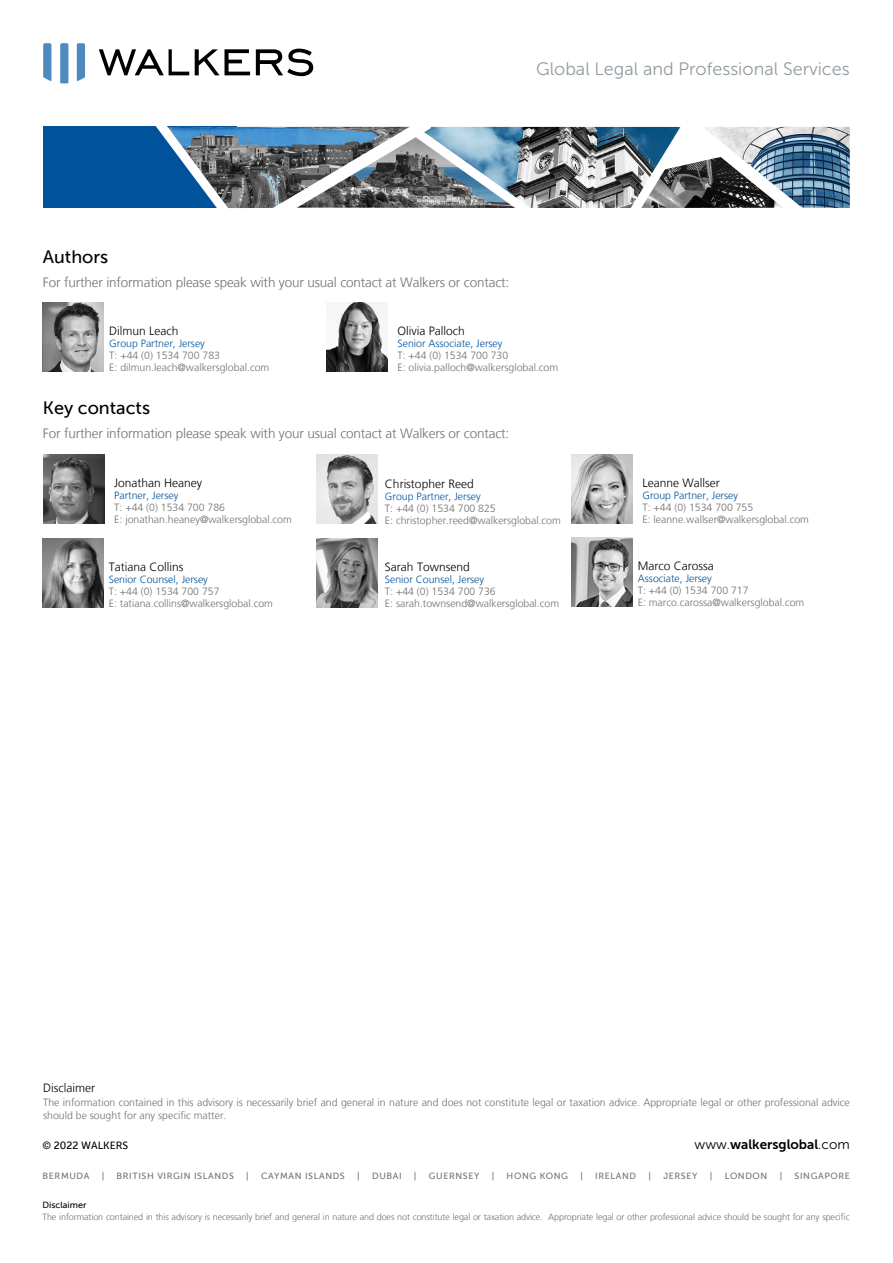
<style>
.page{position:relative;width:893px;height:1263px;background:#fff}
.page>*{position:absolute;margin:0;border:0;box-sizing:border-box;transform-origin:0 0}
.t1{font:18px "Museo Sans 300";color:#949ca1}
.t2{font:18px "Museo Sans 500";color:#000}
.t3{font:300 13.5px "Frutiger LT";letter-spacing:-.01em;color:#717073}
.t4{font:13.5px "Museo Sans 700";color:#000}
.t5{font:300 12px "Frutiger LT";color:#000}
.t6{font:300 10.5px/12px "Frutiger LT";color:#717073}
.t7{font:300 10.5px "Frutiger LT";color:#00539b}
.t8{font:10.5px "Museo Sans 500";color:#000}
.t9{font:300 9px "Frutiger LT";letter-spacing:-.01em;color:#717073}
.t10{font:9px "Museo Sans 500";letter-spacing:.065em;color:#717073}
.t11{font:9px "Museo Sans 500";color:#000}
.s1{font-family:"Museo Sans 300"}
</style>
<div class="page">
<svg style="left:99px;top:49px;width:90px;height:26px"></svg>
<svg style="left:195px;top:49px;width:55px;height:26px"></svg>
<svg style="left:256px;top:49px;width:57px;height:27px"></svg>
<svg style="left:43px;top:43px;width:8px;height:38px"></svg>
<svg style="left:60px;top:43px;width:8px;height:40px"></svg>
<svg style="left:77px;top:43px;width:8px;height:38px"></svg>
<div style="left:43px;top:127px;width:194px;height:81px;background:#00539b"></div>
<img style="left:237px;top:127px;width:383px;height:81px">
<img style="left:819px;top:127px;width:31px;height:81px">
<svg style="left:145px;top:126px;width:92px;height:82px"></svg>
<svg style="left:258px;top:126px;width:288px;height:82px;background:#7d8c96"></svg>
<svg style="left:620px;top:126px;width:199px;height:82px"></svg>
<img style="left:43px;top:303px;width:61px;height:69px">
<img style="left:326px;top:303px;width:61px;height:69px">
<img style="left:317px;top:455px;width:60px;height:69px">
<img style="left:43px;top:455px;width:61px;height:69px">
<img style="left:317px;top:538px;width:60px;height:69px">
<img style="left:571px;top:455px;width:61px;height:69px">
<img style="left:42px;top:538px;width:61px;height:69px">
<img style="left:571px;top:538px;width:61px;height:69px">
<h1 class="t1" style="left:536px;top:59px;width:315px">Global Legal and Professional Services</h1>
<h1 class="t2" style="left:43px;top:247px;width:67px">Authors</h1>
<p class="t3" style="left:43px;top:275px;width:468px">For further information please speak with your usual contact at Walkers or contact:</p>
<p class="t5" style="left:109px;top:324px;width:71px">Dilmun Leach</p>
<p class="t7" style="left:109px;top:337px;width:97px">Group Partner, Jersey</p>
<p class="t6" style="left:109px;top:350px;width:162px">T: +44 (0) 1534 700 783<br>E: dilmun.leach@walkersglobal.com</p>
<p class="t5" style="left:397px;top:324px;width:69px">Olivia Palloch</p>
<p class="t7" style="left:397px;top:337px;width:106px">Senior Associate, Jersey</p>
<p class="t6" style="left:397px;top:350px;width:162px">T: +44 (0) 1534 700 730<br>E: olivia.palloch@walkersglobal.com</p>
<h1 class="t2" style="left:43px;top:398px;width:109px">Key contacts</h1>
<p class="t3" style="left:43px;top:425px;width:468px">For further information please speak with your usual contact at Walkers or contact:</p>
<p class="t5" style="left:385px;top:477px;width:90px">Christopher Reed</p>
<p class="t7" style="left:385px;top:490px;width:97px">Group Partner, Jersey</p>
<p class="t6" style="left:385px;top:502px;width:177px">T: +44 (0) 1534 700 825<br>E: christopher.reed@walkersglobal.com</p>
<p class="t5" style="left:114px;top:476px;width:90px">Jonathan Heaney</p>
<p class="t7" style="left:114px;top:489px;width:66px">Partner, Jersey</p>
<p class="t6" style="left:114px;top:501px;width:179px">T: +44 (0) 1534 700 786<br>E: jonathan.heaney@walkersglobal.com</p>
<p class="t5" style="left:109px;top:560px;width:76px">Tatiana Collins</p>
<p class="t7" style="left:109px;top:573px;width:101px">Senior Counsel, Jersey</p>
<p class="t6" style="left:109px;top:585px;width:166px">T: +44 (0) 1534 700 757<br>E: tatiana.collins@walkersglobal.com</p>
<p class="t5" style="left:385px;top:560px;width:86px">Sarah Townsend</p>
<p class="t7" style="left:385px;top:574px;width:101px">Senior Counsel, Jersey</p>
<p class="t6" style="left:385px;top:586px;width:176px">T: +44 (0) 1534 700 736<br>E: sarah.townsend@walkersglobal.com</p>
<p class="t5" style="left:642px;top:476px;width:79px">Leanne Wallser</p>
<p class="t7" style="left:642px;top:490px;width:97px">Group Partner, Jersey</p>
<p class="t6" style="left:642px;top:502px;width:168px">T: +44 (0) 1534 700 755<br>E: leanne.wallser@walkersglobal.com</p>
<p class="t5" style="left:638px;top:559px;width:78px">Marco Carossa</p>
<p class="t7" style="left:638px;top:572px;width:76px">Associate, Jersey</p>
<p class="t6" style="left:638px;top:584px;width:168px">T: +44 (0) 1534 700 717<br>E: marco.carossa@walkersglobal.com</p>
<p class="t5" style="left:43px;top:1081px;width:53px">Disclaimer</p>
<p class="t6" style="left:43px;top:1096px;width:808px;line-height:13.5px">The information contained in this advisory is necessarily brief and general in nature and does not constitute legal or taxation advice. Appropriate legal or other professional advice should be sought for any specific matter.</p>
<p class="t8" style="left:43px;top:1139px;width:87px">© 2022 WALKERS</p>
<p class="t4" style="left:695px;top:1136px;width:157px"><span class="s1">www.</span>walkersglobal<span class="s1">.com</span></p>
<p class="t10" style="left:43px;top:1171px;width:48px">BERMUDA</p>
<p class="t10" style="left:102px;top:1171px;width:4px">|</p>
<p class="t10" style="left:117px;top:1171px;width:119px">BRITISH VIRGIN ISLANDS</p>
<p class="t10" style="left:246px;top:1171px;width:4px">|</p>
<p class="t10" style="left:261px;top:1171px;width:85px">CAYMAN ISLANDS</p>
<p class="t10" style="left:357px;top:1171px;width:4px">|</p>
<p class="t10" style="left:372px;top:1171px;width:31px">DUBAI</p>
<p class="t10" style="left:414px;top:1171px;width:4px">|</p>
<p class="t10" style="left:429px;top:1171px;width:52px">GUERNSEY</p>
<p class="t10" style="left:492px;top:1171px;width:4px">|</p>
<p class="t10" style="left:507px;top:1171px;width:63px">HONG KONG</p>
<p class="t10" style="left:580px;top:1171px;width:4px">|</p>
<p class="t10" style="left:595px;top:1171px;width:42px">IRELAND</p>
<p class="t10" style="left:649px;top:1171px;width:4px">|</p>
<p class="t10" style="left:663px;top:1171px;width:36px">JERSEY</p>
<p class="t10" style="left:710px;top:1171px;width:4px">|</p>
<p class="t10" style="left:725px;top:1171px;width:44px">LONDON</p>
<p class="t10" style="left:780px;top:1171px;width:4px">|</p>
<p class="t10" style="left:795px;top:1171px;width:57px">SINGAPORE</p>
<p class="t11" style="left:43px;top:1200px;width:45px">Disclaimer</p>
<p class="t9" style="left:43px;top:1211px;width:809px">The information contained in this advisory is necessarily brief and general in nature and does not constitute legal or taxation advice. Appropriate legal or other professional advice should be sought for any specific</p>
</div>
